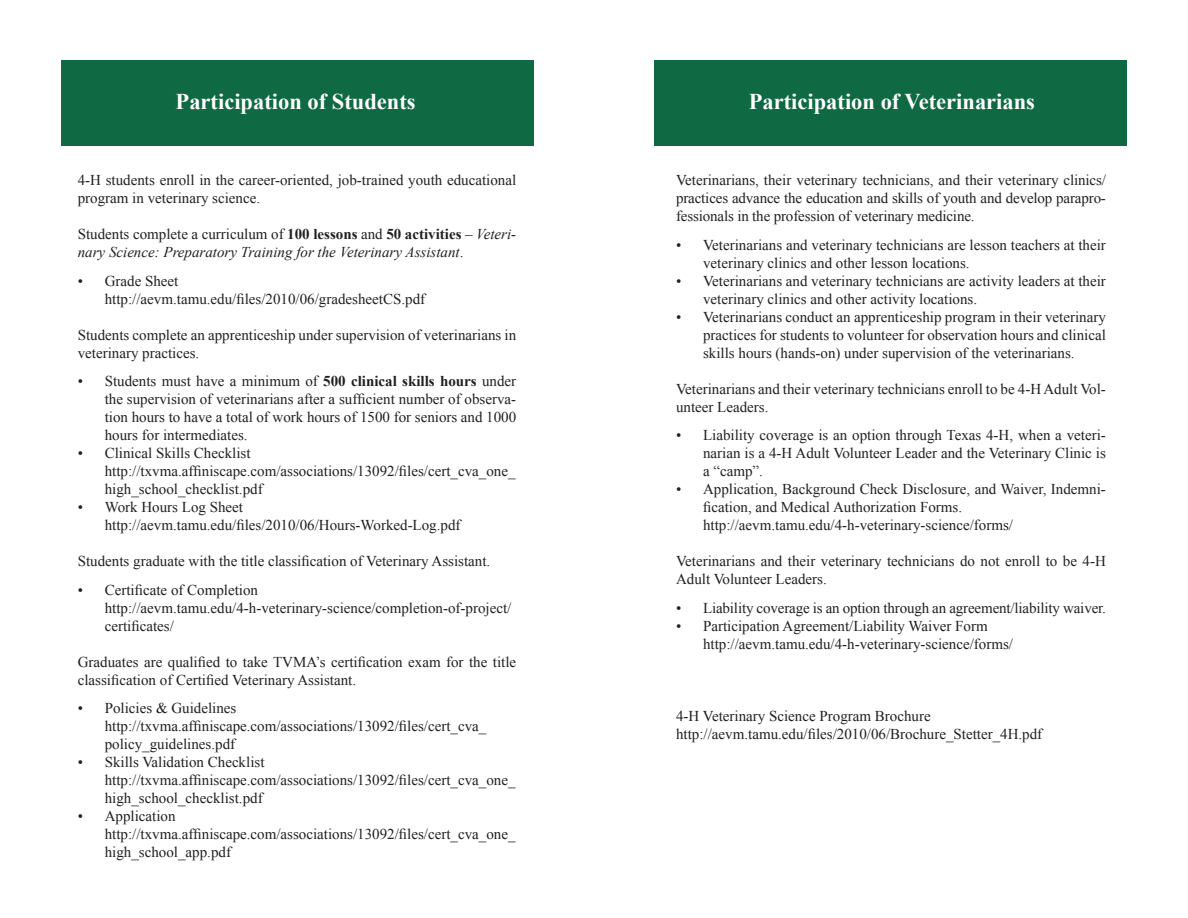
<style>
.page{position:relative;width:1188px;height:918px;background:#fff}
.page>*{position:absolute;margin:0;border:0;box-sizing:border-box;transform-origin:0 0}
.t1{font:700 22.5px "Times New Roman";color:#fff}
.t2{font:15px/18px "Times New Roman";color:#231f20}
.t3{font:italic 15px/18px "Times New Roman";color:#231f20}
.s1{font-style:normal}
.s2{font-weight:700;font-style:normal}
.s3{font-weight:700}
</style>
<div class="page">
<div style="left:654px;top:61px;width:473px;height:85px;background:#0f6a43"></div>
<div style="left:61px;top:61px;width:473px;height:85px;background:#0f6a43"></div>
<p class="t1" style="left:176px;top:86px;width:242px">Participation of Students</p>
<p class="t1" style="left:749px;top:86px;width:288px">Participation of Veterinarians</p>
<p class="t2" style="left:78px;top:171px;width:440px">4-H students enroll in the career-oriented, job-trained youth educational program in veterinary science.</p>
<p class="t3" style="left:78px;top:225px;width:440px"><span class="s1">Students complete a curriculum of</span> <span class="s2">100 lessons</span> <span class="s1">and</span> <span class="s2">50 activities</span> <span class="s1">–</span> Veteri&shy;nary Science: Preparatory Training for the Veterinary Assistant<span class="s1">.</span></p>
<p class="t2" style="left:78px;top:271px;width:102px">• Grade Sheet</p>
<p class="t2" style="left:105px;top:289px;width:322px">http://aevm.tamu.edu/files/2010/06/gradesheetCS.pdf</p>
<p class="t2" style="left:78px;top:325px;width:440px">Students complete an apprenticeship under supervision of veterinarians in veterinary practices.</p>
<p class="t2" style="left:105px;top:372px;width:413px;text-align:justify;text-indent:-27px">• Students must have a minimum of <span class="s3">500 clinical skills hours</span> under the supervision of veterinarians after a sufficient number of observa&shy;tion hours to have a total of work hours of 1500 for seniors and 1000 hours for intermediates.</p>
<p class="t2" style="left:78px;top:444px;width:174px">• Clinical Skills Checklist</p>
<p class="t2" style="left:105px;top:462px;width:412px">http://txvma.affiniscape.com/associations/13092/files/cert_cva_one_ high_school_checklist.pdf</p>
<p class="t2" style="left:105px;top:498px;width:357px;text-indent:-27px">• Work Hours Log Sheet http://aevm.tamu.edu/files/2010/06/Hours-Worked-Log.pdf</p>
<p class="t2" style="left:78px;top:552px;width:414px">Students graduate with the title classification of Veterinary Assistant.</p>
<p class="t2" style="left:105px;top:580px;width:408px;text-indent:-27px">• Certificate of Completion http://aevm.tamu.edu/4-h-veterinary-science/completion-of-project/ certificates/</p>
<p class="t2" style="left:78px;top:652px;width:440px">Graduates are qualified to take TVMA’s certification exam for the title classification of Certified Veterinary Assistant.</p>
<p class="t2" style="left:105px;top:699px;width:383px;text-indent:-27px">• Policies &amp; Guidelines http://txvma.affiniscape.com/associations/13092/files/cert_cva_ policy_guidelines.pdf</p>
<p class="t2" style="left:78px;top:753px;width:188px">• Skills Validation Checklist</p>
<p class="t2" style="left:105px;top:771px;width:412px">http://txvma.affiniscape.com/associations/13092/files/cert_cva_one_ high_school_checklist.pdf</p>
<p class="t2" style="left:105px;top:807px;width:412px;text-indent:-27px">• Application http://txvma.affiniscape.com/associations/13092/files/cert_cva_one_ high_school_app.pdf</p>
<p class="t2" style="left:676px;top:171px;width:431px;text-align:justify">Veterinarians, their veterinary technicians, and their veterinary clinics/ practices advance the education and skills of youth and develop parapro&shy;fessionals in the profession of veterinary medicine.</p>
<p class="t2" style="left:703px;top:235px;width:404px;text-indent:-27px">• Veterinarians and veterinary technicians are lesson teachers at their veterinary clinics and other lesson locations.</p>
<p class="t2" style="left:703px;top:271px;width:404px;text-indent:-27px">• Veterinarians and veterinary technicians are activity leaders at their veterinary clinics and other activity locations.</p>
<p class="t2" style="left:703px;top:307px;width:404px;text-align:justify;text-indent:-27px">• Veterinarians conduct an apprenticeship program in their veterinary practices for students to volunteer for observation hours and clinical skills hours (hands-on) under supervision of the veterinarians.</p>
<p class="t2" style="left:676px;top:379px;width:431px">Veterinarians and their veterinary technicians enroll to be 4-H Adult Vol&shy;unteer Leaders.</p>
<p class="t2" style="left:703px;top:426px;width:404px;text-align:justify;text-indent:-27px">• Liability coverage is an option through Texas 4-H, when a veteri&shy;narian is a 4-H Adult Volunteer Leader and the Veterinary Clinic is a “camp”.</p>
<p class="t2" style="left:703px;top:480px;width:404px;text-indent:-27px">• Application, Background Check Disclosure, and Waiver, Indemni&shy;fication, and Medical Authorization Forms.</p>
<p class="t2" style="left:703px;top:516px;width:311px">http://aevm.tamu.edu/4-h-veterinary-science/forms/</p>
<p class="t2" style="left:676px;top:552px;width:431px">Veterinarians and their veterinary technicians do not enroll to be 4-H<br>Adult Volunteer Leaders.</p>
<p class="t2" style="left:676px;top:598px;width:431px">• Liability coverage is an option through an agreement/liability waiver.</p>
<p class="t2" style="left:676px;top:616px;width:313px">• Participation Agreement/Liability Waiver Form</p>
<p class="t2" style="left:703px;top:634px;width:311px">http://aevm.tamu.edu/4-h-veterinary-science/forms/</p>
<p class="t2" style="left:676px;top:706px;width:368px">4-H Veterinary Science Program Brochure http://aevm.tamu.edu/files/2010/06/Brochure_Stetter_4H.pdf</p>
</div>
